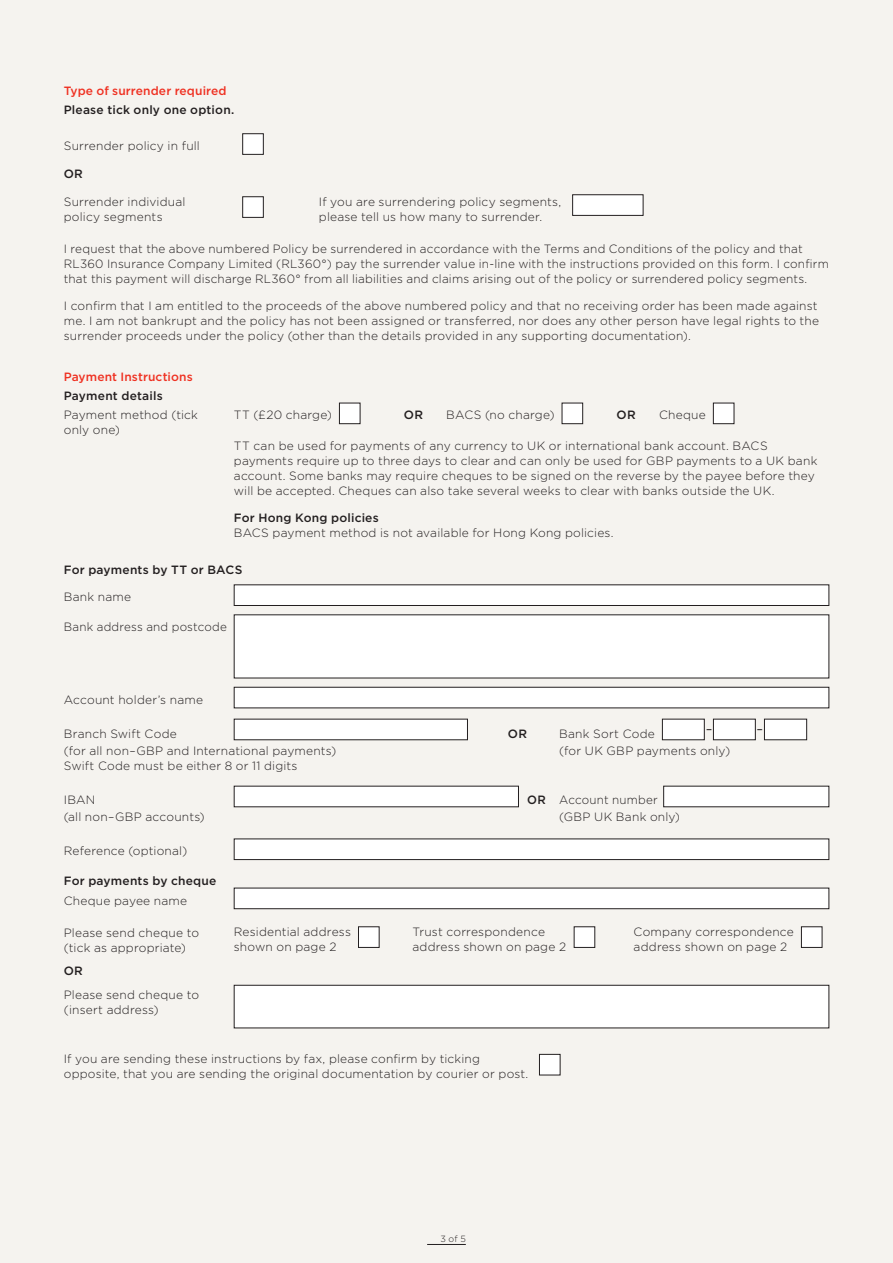
<style>
.page{position:relative;width:893px;height:1263px;background:#f5f3ef}
.page>*{position:absolute;margin:0;border:0;box-sizing:border-box;transform-origin:0 0}
.t1{font:300 18px "Gotham";color:#231f20}
.Body_text{font:300 12px/15px "Gotham";letter-spacing:.015em;color:#231f20}
.Body_text_bold{font:500 12px "Gotham";letter-spacing:.015em;color:#231f20}
.Subheading_Red{font:500 12px "Gotham";letter-spacing:.01em;color:#ef3122}
.Body_text-2{font:500 12px "Gotham";letter-spacing:.02em;color:#231f20}
.t2{font:300 9px "Gotham";color:#231f20}
.s1{font-weight:500}
</style>
<div class="page">
<hr style="left:427px;top:1244px;width:39px;height:1px;background:#231f20">
<div style="left:243px;top:134px;width:20px;height:20px;background:#fff"></div>
<div style="left:242px;top:133px;width:22px;height:22px;border:1px solid #231f20"></div>
<div style="left:243px;top:197px;width:20px;height:20px;background:#fff"></div>
<div style="left:242px;top:196px;width:22px;height:22px;border:1px solid #231f20"></div>
<div style="left:573px;top:195px;width:70px;height:20px;background:#fff"></div>
<div style="left:572px;top:194px;width:71px;height:22px;border:1px solid #231f20"></div>
<div style="left:339px;top:403px;width:21px;height:21px;background:#fff"></div>
<div style="left:339px;top:403px;width:21px;height:21px;border:1px solid #231f20"></div>
<div style="left:562px;top:403px;width:21px;height:21px;background:#fff"></div>
<div style="left:562px;top:403px;width:21px;height:21px;border:1px solid #231f20"></div>
<div style="left:713px;top:403px;width:21px;height:21px;background:#fff"></div>
<div style="left:713px;top:403px;width:21px;height:21px;border:1px solid #231f20"></div>
<div style="left:234px;top:585px;width:595px;height:20px;background:#fff"></div>
<div style="left:234px;top:584px;width:595px;height:22px;border:1px solid #231f20"></div>
<div style="left:234px;top:615px;width:595px;height:63px;background:#fff"></div>
<div style="left:234px;top:687px;width:595px;height:21px;background:#fff"></div>
<div style="left:234px;top:687px;width:595px;height:21px;border:1px solid #231f20"></div>
<div style="left:234px;top:719px;width:233px;height:21px;background:#fff"></div>
<div style="left:662px;top:719px;width:42px;height:21px;background:#fff"></div>
<div style="left:662px;top:719px;width:43px;height:21px;border:1px solid #231f20"></div>
<div style="left:713px;top:719px;width:42px;height:21px;background:#fff"></div>
<div style="left:713px;top:719px;width:43px;height:21px;border:1px solid #231f20"></div>
<div style="left:764px;top:719px;width:43px;height:21px;background:#fff"></div>
<div style="left:764px;top:719px;width:43px;height:21px;border:1px solid #231f20"></div>
<div style="left:234px;top:786px;width:284px;height:21px;background:#fff"></div>
<div style="left:664px;top:786px;width:165px;height:21px;background:#fff"></div>
<div style="left:234px;top:839px;width:595px;height:20px;background:#fff"></div>
<div style="left:234px;top:839px;width:595px;height:21px;border:1px solid #231f20"></div>
<div style="left:234px;top:888px;width:595px;height:21px;background:#fff"></div>
<div style="left:234px;top:888px;width:595px;height:21px;border:1px solid #231f20"></div>
<div style="left:358px;top:927px;width:21px;height:20px;background:#fff"></div>
<div style="left:358px;top:926px;width:21px;height:22px;border:1px solid #231f20"></div>
<div style="left:574px;top:927px;width:21px;height:20px;background:#fff"></div>
<div style="left:574px;top:926px;width:21px;height:22px;border:1px solid #231f20"></div>
<div style="left:801px;top:927px;width:21px;height:20px;background:#fff"></div>
<div style="left:801px;top:926px;width:21px;height:22px;border:1px solid #231f20"></div>
<div style="left:234px;top:985px;width:595px;height:43px;background:#fff"></div>
<div style="left:234px;top:985px;width:595px;height:43px;border:1px solid #231f20"></div>
<div style="left:539px;top:1054px;width:21px;height:21px;background:#fff"></div>
<div style="left:539px;top:1054px;width:21px;height:21px;border:1px solid #231f20"></div>
<p class="Subheading_Red" style="left:64px;top:83px;width:164px">Type of surrender required</p>
<p class="Body_text-2" style="left:64px;top:102px;width:172px">Please tick only one option.</p>
<p class="Body_text" style="left:64px;top:138px;width:138px">Surrender policy in full</p>
<p class="Body_text-2" style="left:64px;top:166px;width:21px">OR</p>
<p class="Body_text" style="left:64px;top:194px;width:123px">Surrender individual</p>
<p class="Body_text" style="left:319px;top:194px;width:244px">If you are surrendering policy segments,</p>
<p class="Body_text" style="left:64px;top:209px;width:100px">policy segments</p>
<p class="Body_text" style="left:319px;top:209px;width:225px">please tell us how many to surrender.</p>
<p class="Body_text" style="left:64px;top:241px;width:767px">I request that the above numbered Policy be surrendered in accordance with the Terms and Conditions of the policy and that<br>RL360 Insurance Company Limited (RL360°) pay the surrender value in-line with the instructions provided on this form. I confirm that this payment will discharge RL360° from all liabilities and claims arising out of the policy or surrendered policy segments.</p>
<p class="Body_text" style="left:64px;top:298px;width:757px;text-align:justify">I confirm that I am entitled to the proceeds of the above numbered policy and that no receiving order has been made against me. I am not bankrupt and the policy has not been assigned or transferred, nor does any other person have legal rights to the surrender proceeds under the policy (other than the details provided in any supporting documentation).</p>
<p class="Subheading_Red" style="left:64px;top:369px;width:130px">Payment Instructions</p>
<p class="Body_text_bold" style="left:64px;top:388px;width:100px">Payment details</p>
<p class="Body_text" style="left:64px;top:407px;width:136px">Payment method (tick</p>
<p class="Body_text" style="left:234px;top:407px;width:100px">TT (£20 charge)</p>
<p class="Body_text-2" style="left:404px;top:407px;width:21px">OR</p>
<p class="Body_text" style="left:446px;top:407px;width:110px">BACS (no charge)</p>
<p class="Body_text-2" style="left:617px;top:407px;width:21px">OR</p>
<p class="Body_text" style="left:659px;top:407px;width:48px">Cheque</p>
<p class="Body_text" style="left:64px;top:422px;width:58px">only one)</p>
<p class="Body_text" style="left:234px;top:437px;width:585px">TT can be used for payments of any currency to UK or international bank account. BACS payments require up to three days to clear and can only be used for GBP payments to a UK bank account. Some banks may require cheques to be signed on the reverse by the payee before they will be accepted. Cheques can also take several weeks to clear with banks outside the UK.</p>
<p class="Body_text" style="left:234px;top:510px;width:381px"><span class="s1">For Hong Kong policies<br></span>BACS payment method is not available for Hong Kong policies.</p>
<p class="Body_text_bold" style="left:64px;top:561px;width:180px">For payments by TT or BACS</p>
<p class="Body_text" style="left:64px;top:589px;width:69px">Bank name</p>
<p class="Body_text" style="left:64px;top:619px;width:165px">Bank address and postcode</p>
<p class="Body_text" style="left:64px;top:692px;width:141px">Account holder’s name</p>
<p class="Body_text" style="left:64px;top:726px;width:115px">Branch Swift Code</p>
<p class="Body_text-2" style="left:508px;top:726px;width:21px">OR</p>
<p class="Body_text" style="left:559px;top:726px;width:97px">Bank Sort Code</p>
<p class="t1" style="left:705px;top:718px;width:9px">-</p>
<p class="t1" style="left:756px;top:718px;width:9px">-</p>
<p class="Body_text" style="left:64px;top:743px;width:274px">(for all non–GBP and International payments)</p>
<p class="Body_text" style="left:559px;top:743px;width:173px">(for UK GBP payments only)</p>
<p class="Body_text" style="left:64px;top:758px;width:235px">Swift Code must be either 8 or 11 digits</p>
<p class="Body_text" style="left:64px;top:792px;width:33px">IBAN</p>
<p class="Body_text" style="left:527px;top:792px;width:132px"><span class="s1">OR</span> Account number</p>
<p class="Body_text" style="left:64px;top:809px;width:142px">(all non–GBP accounts)</p>
<p class="Body_text" style="left:559px;top:809px;width:122px">(GBP UK Bank only)</p>
<p class="Body_text" style="left:64px;top:843px;width:125px">Reference (optional)</p>
<p class="Body_text_bold" style="left:64px;top:873px;width:154px">For payments by cheque</p>
<p class="Body_text" style="left:64px;top:892px;width:125px">Cheque payee name</p>
<p class="Body_text" style="left:64px;top:924px;width:137px">Please send cheque to</p>
<p class="Body_text" style="left:234px;top:924px;width:119px">Residential address</p>
<p class="Body_text" style="left:412px;top:924px;width:134px">Trust correspondence</p>
<p class="Body_text" style="left:634px;top:924px;width:162px">Company correspondence</p>
<p class="Body_text" style="left:64px;top:939px;width:124px">(tick as appropriate)</p>
<p class="Body_text" style="left:234px;top:939px;width:104px">shown on page 2</p>
<p class="Body_text" style="left:412px;top:939px;width:155px">address shown on page 2</p>
<p class="Body_text" style="left:634px;top:939px;width:155px">address shown on page 2</p>
<p class="Body_text-2" style="left:64px;top:963px;width:21px">OR</p>
<p class="Body_text" style="left:64px;top:986px;width:137px">Please send cheque to (insert address)</p>
<p class="Body_text" style="left:64px;top:1050px;width:466px">If you are sending these instructions by fax, please confirm by ticking opposite, that you are sending the original documentation by courier or post.</p>
<p class="t2" style="left:440px;top:1233px;width:27px">3 of 5</p>
</div>
